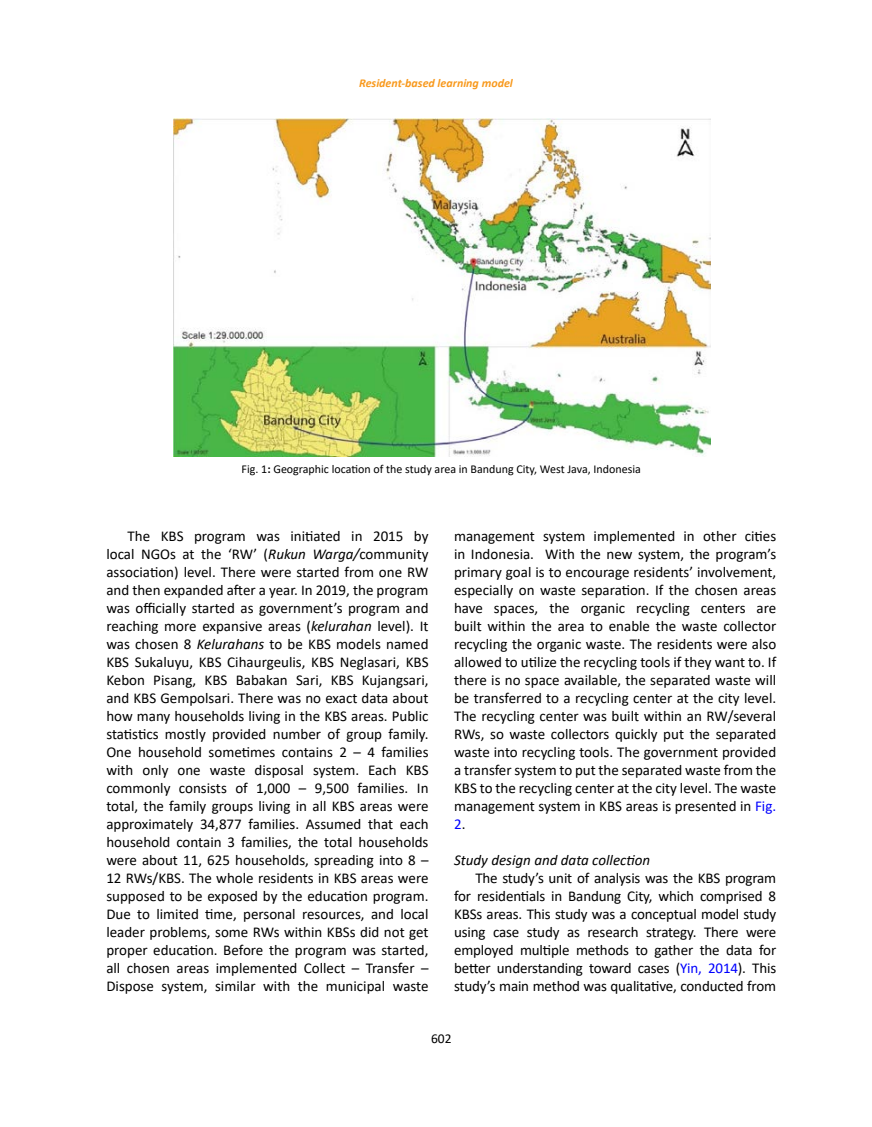
<style>
.page{position:relative;width:872px;height:1127px;background:#fff}
.page>*{position:absolute;margin:0;border:0;box-sizing:border-box;transform-origin:0 0}
.t1{font:15px/18px "Calibri";color:#000;text-align:justify}
.t2{font:italic 15px "Calibri";color:#000}
.t3{font:13.5px "Calibri";color:#000}
.t4{font:12px "Calibri";color:#000}
.t5{font:italic 700 12px "Calibri";color:#f8991d}
.s1{font-weight:700}
.s2{font-style:italic}
.s3{color:#00f}
</style>
<div class="page">
<img style="left:173px;top:119px;width:537px;height:338px">
<p class="t5" style="left:359px;top:75px;width:155px">Resident-based learning model</p>
<p class="t4" style="left:242px;top:460px;width:401px">Fig. 1<span class="s1">:</span> Geographic location of the study area in Bandung City, West Java, Indonesia</p>
<p class="t1" style="left:192px;top:524px;width:504px">Fig. 1<span class="s1">:</span> Geographic location of the study area in Bandung City, West Java, Indonesia</p>
<p class="t1" style="left:106px;top:526px;width:324px;text-indent:21px">The KBS program was initiated in 2015 by local NGOs at the ‘RW’ (<span class="s2">Rukun Warga/</span>community association) level. There were started from one RW and then expanded after a year. In 2019, the program was officially started as government’s program and reaching more expansive areas (<span class="s2">kelurahan</span> level). It was chosen 8 <span class="s2">Kelurahans</span> to be KBS models named KBS Sukaluyu, KBS Cihaurgeulis, KBS Neglasari, KBS Kebon Pisang, KBS Babakan Sari, KBS Kujangsari, and KBS Gempolsari. There was no exact data about how many households living in the KBS areas. Public statistics mostly provided number of group family.<br>One household sometimes contains 2 – 4 families with only one waste disposal system. Each KBS commonly consists of 1,000 – 9,500 families. In total, the family groups living in all KBS areas were approximately 34,877 families. Assumed that each household contain 3 families, the total households were about 11, 625 households, spreading into 8 – 12 RWs/KBS. The whole residents in KBS areas were supposed to be exposed by the education program.<br>Due to limited time, personal resources, and local leader problems, some RWs within KBSs did not get proper education. Before the program was started, all chosen areas implemented Collect – Transfer – Dispose system, similar with the municipal waste</p>
<p class="t1" style="left:454px;top:526px;width:324px">management system implemented in other cities in Indonesia. With the new system, the program’s primary goal is to encourage residents’ involvement, especially on waste separation. If the chosen areas have spaces, the organic recycling centers are built within the area to enable the waste collector recycling the organic waste. The residents were also allowed to utilize the recycling tools if they want to. If there is no space available, the separated waste will be transferred to a recycling center at the city level.<br>The recycling center was built within an RW/several RWs, so waste collectors quickly put the separated waste into recycling tools. The government provided a transfer system to put the separated waste from the KBS to the recycling center at the city level. The waste management system in KBS areas is presented in <span class="s3">Fig.<br>2</span>.</p>
<p class="t2" style="left:454px;top:849px;width:198px">Study design and data collection</p>
<p class="t1" style="left:454px;top:868px;width:324px;text-indent:21px">The study’s unit of analysis was the KBS program for residentials in Bandung City, which comprised 8<br>KBSs areas. This study was a conceptual model study using case study as research strategy. There were employed multiple methods to gather the data for better understanding toward cases (<span class="s3">Yin, 2014</span>). This study’s main method was qualitative, conducted from</p>
<p class="t3" style="left:431px;top:1029px;width:22px">602</p>
</div>
